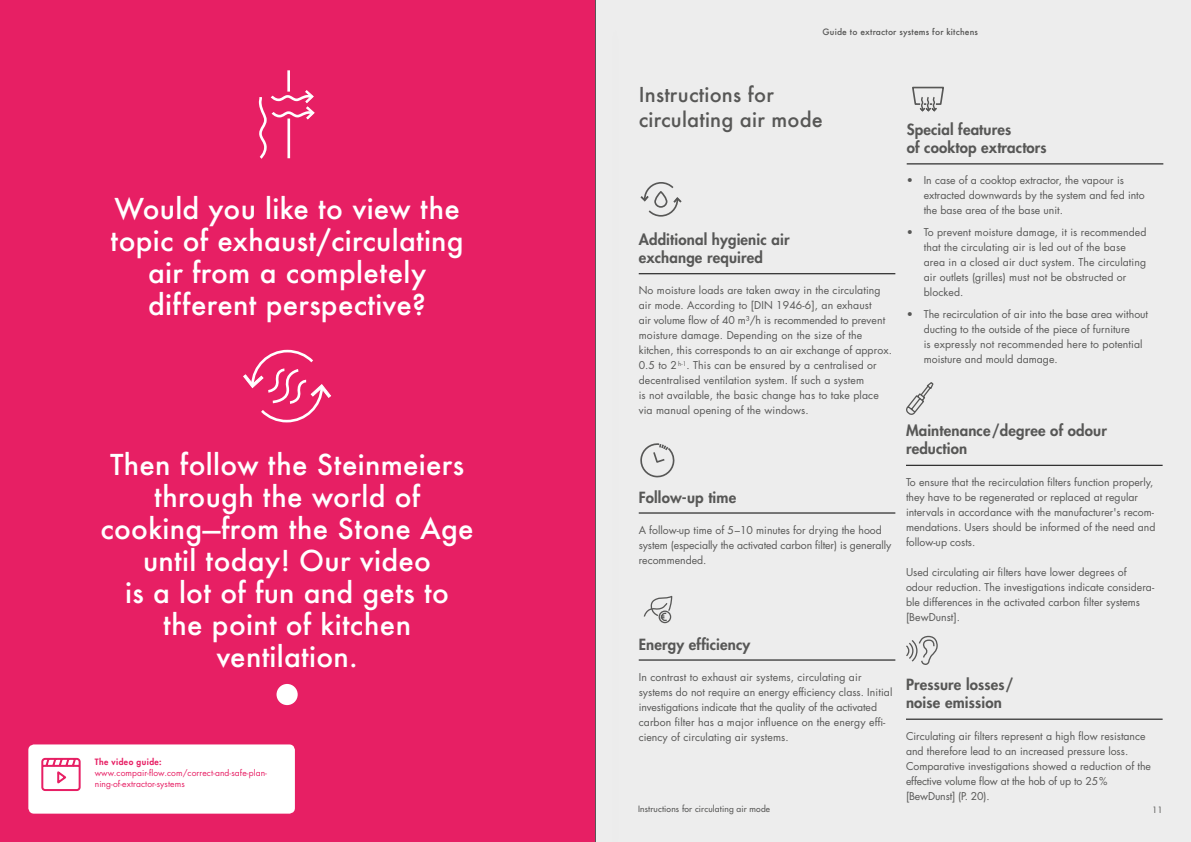
<style>
.page{position:relative;width:1191px;height:842px;background:#fff}
.page>*{position:absolute;margin:0;border:0;box-sizing:border-box;transform-origin:0 0}
.t1{font:500 28px/32px "Futura";letter-spacing:.01em;color:#fff;text-align:center}
.t2{font:500 20px/25px "Futura";letter-spacing:.01em;color:#575756}
.t3{font:800 15px/18px "Futura Std";letter-spacing:.01em;color:#575756}
.t4{font:10.5px/15px "Futura Std";color:#575756}
.t5{font:8.5px/11px "Futura Std";letter-spacing:.01em;color:#e71f64}
.t6{font:500 8.5px "Futura";letter-spacing:.02em;color:#575756}
.t7{font:500 8.5px "Futura Std";letter-spacing:.02em;color:#575756}
.t8{font:800 8.5px "Futura Std";letter-spacing:.05em;color:#e71f64}
.t9{font:8.5px "Futura Std";color:#575756}
</style>
<div class="page">
<div style="left:595px;top:0;width:596px;height:842px;background:#ededed"></div>
<div style="left:0;top:0;width:595px;height:842px;background:#e71f64"></div>
<hr style="left:639px;top:512px;width:256px;height:1px;background:#000">
<hr style="left:906px;top:163px;width:257px;height:1px;background:#000">
<hr style="left:906px;top:719px;width:256px;height:1px;background:#000">
<hr style="left:639px;top:659px;width:256px;height:1px;background:#000">
<hr style="left:639px;top:273px;width:256px;height:1px;background:#000">
<svg style="left:652px;top:182px;width:30px;height:35px"></svg>
<svg style="left:912px;top:86px;width:32px;height:26px"></svg>
<svg style="left:652px;top:443px;width:23px;height:35px"></svg>
<div style="left:658px;top:610px;width:13px;height:13px;border:1px solid #575756;border-radius:50%"></div>
<svg style="left:652px;top:595px;width:21px;height:27px"></svg>
<hr style="left:906px;top:465px;width:256px;height:1px;background:#000">
<svg style="left:906px;top:382px;width:28px;height:33px"></svg>
<svg style="left:906px;top:635px;width:32px;height:30px"></svg>
<svg style="left:243px;top:349px;width:88px;height:74px"></svg>
<svg style="left:258px;top:90px;width:57px;height:69px"></svg>
<hr style="left:287px;top:70px;width:3px;height:22px;background:#fff">
<hr style="left:287px;top:119px;width:3px;height:39px;background:#fff">
<div style="left:276px;top:684px;width:22px;height:21px;background:#fff;border-radius:50%"></div>
<div style="left:28px;top:744px;width:267px;height:70px;background:#fff;border-radius:6px"></div>
<svg style="left:41px;top:757px;width:40px;height:34px"></svg>
<div style="left:578px;top:0;width:74px;height:842px;background:#000;opacity:.25"></div>
<hr style="left:595px;top:0;width:1px;height:842px;background:#575756">
<h1 class="t1" style="left:111px;top:192px;width:354px">Would you like to view the topic of exhaust/circulating air from a completely different perspective?</h1>
<h1 class="t1" style="left:100px;top:448px;width:375px">Then follow the Steinmeiers through the world of cooking—from the Stone Age until today! Our video<br>is a lot of fun and gets to<br>the point of kitchen ventilation.</h1>
<p class="t8" style="left:95px;top:757px;width:68px">The video guide:</p>
<p class="t5" style="left:95px;top:768px;width:174px">www.compair-flow.com/correct-and-safe-plan&shy;ning-of-extractor-systems</p>
<p class="t6" style="left:822px;top:26px;width:157px">Guide to extractor systems for kitchens</p>
<h2 class="t2" style="left:639px;top:81px;width:186px">Instructions for circulating air mode</h2>
<h3 class="t3" style="left:639px;top:230px;width:152px">Additional hygienic air exchange required</h3>
<p class="t4" style="left:639px;top:283px;width:255px">No moisture loads are taken away in the circulating air mode. According to [DIN 1946-6], an exhaust<br>air volume flow of 40 m³/h is recommended to prevent moisture damage. Depending on the size of the kitchen, this corresponds to an air exchange of approx.<br>0.5 to 2 <sup>h-1</sup>. This can be ensured by a centralised or decentralised ventilation system. If such a system<br>is not available, the basic change has to take place via manual opening of the windows.</p>
<h3 class="t3" style="left:639px;top:488px;width:99px">Follow-up time</h3>
<p class="t4" style="left:639px;top:522px;width:254px">A follow-up time of 5–10 minutes for drying the hood system (especially the activated carbon filter) is generally recommended.</p>
<h3 class="t3" style="left:639px;top:635px;width:113px">Energy efficiency</h3>
<p class="t4" style="left:639px;top:669px;width:255px">In contrast to exhaust air systems, circulating air systems do not require an energy efficiency class. Initial investigations indicate that the quality of the activated carbon filter has a major influence on the energy effi&shy;ciency of circulating air systems.</p>
<p class="t7" style="left:638px;top:804px;width:133px">Instructions for circulating air mode</p>
<h3 class="t3" style="left:906px;top:120px;width:142px">Special features<br>of cooktop extractors</h3>
<p class="t4" style="left:923px;top:173px;width:222px;text-indent:-17px">• In case of a cooktop extractor, the vapour is extracted downwards by the system and fed into the base area of the base unit.</p>
<p class="t4" style="left:923px;top:225px;width:224px;text-indent:-17px">• To prevent moisture damage, it is recommended that the circulating air is led out of the base area in a closed air duct system. The circulating air outlets (grilles) must not be obstructed or blocked.</p>
<p class="t4" style="left:923px;top:307px;width:226px;text-indent:-17px">• The recirculation of air into the base area without ducting to the outside of the piece of furniture<br>is expressly not recommended here to potential moisture and mould damage.</p>
<h3 class="t3" style="left:906px;top:422px;width:202px">Maintenance/degree of odour reduction</h3>
<p class="t4" style="left:906px;top:475px;width:251px">To ensure that the recirculation filters function properly, they have to be regenerated or replaced at regular intervals in accordance with the manufacturer's recom&shy;mendations. Users should be informed of the need and follow-up costs.</p>
<p class="t4" style="left:906px;top:565px;width:250px">Used circulating air filters have lower degrees of odour reduction. The investigations indicate considera&shy;ble differences in the activated carbon filter systems [BewDunst].</p>
<h3 class="t3" style="left:906px;top:676px;width:109px">Pressure losses/ noise emission</h3>
<p class="t4" style="left:906px;top:728px;width:246px">Circulating air filters represent a high flow resistance and therefore lead to an increased pressure loss.<br>Comparative investigations showed a reduction of the effective volume flow at the hob of up to 25% [BewDunst] (P. 20).</p>
<p class="t9" style="left:1152px;top:804px;width:12px">11</p>
</div>
